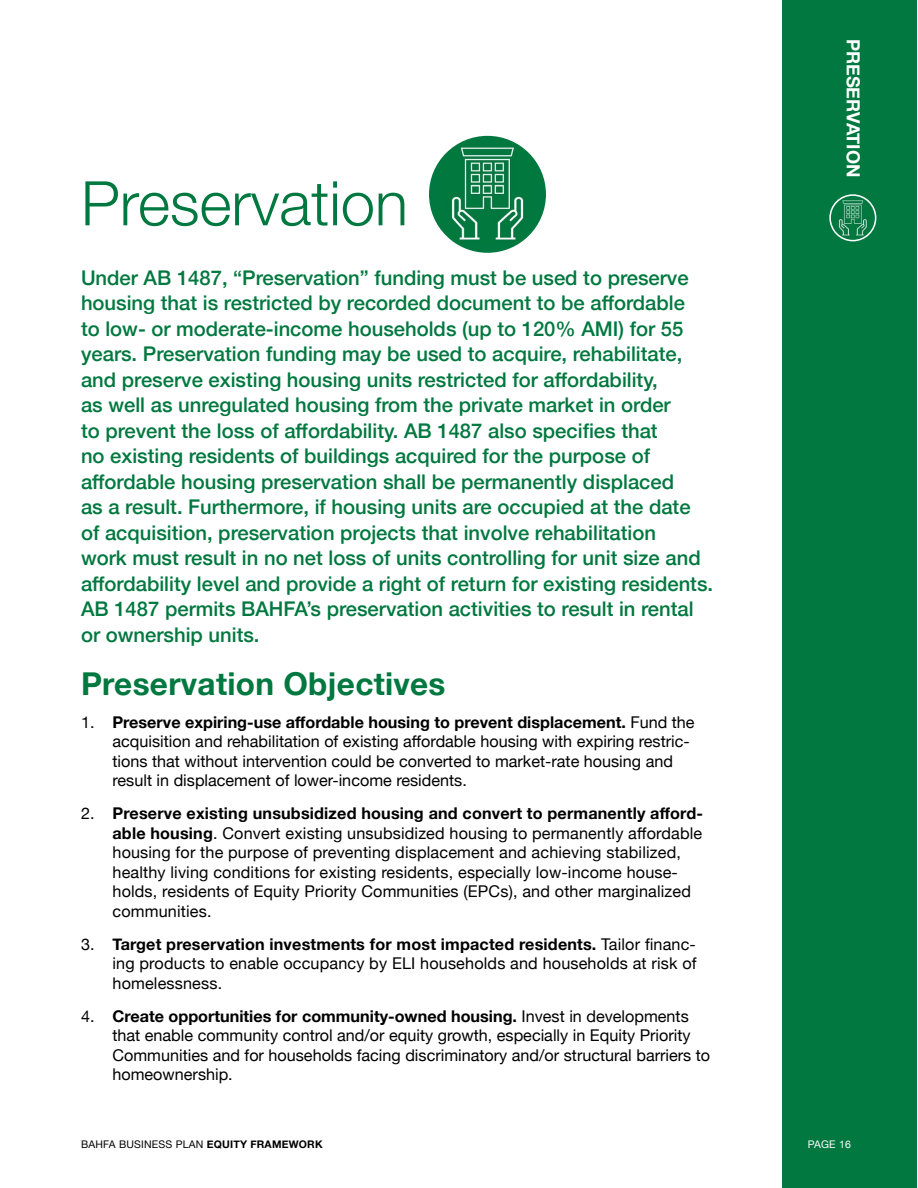
<style>
.page{position:relative;width:918px;height:1188px;background:#fff}
.page>*{position:absolute;margin:0;border:0;box-sizing:border-box;transform-origin:0 0}
.Heading_1_-_Main_Sec{font:300 61.5px "Helvetica Neue";color:#01783f}
.Preservation_Subhead{font:700 31.5px "Helvetica Neue";letter-spacing:.01em;color:#01783f}
.t1{font:500 20.25px/25.5px "Helvetica Neue";color:#01783f}
.Heading_1_-_Main_Sec-2{font:700 18.15px "Helvetica Neue";color:#fff}
.Objectives{font:16.2px/19.5px "Helvetica Neue";color:#000}
.t2{font:10.5px "Helvetica Neue";letter-spacing:.02em;color:#000}
.t3{font:10.5px "Helvetica Neue";letter-spacing:.02em;color:#fff}
.s1{font-weight:700}
</style>
<div class="page">
<svg style="left:427px;top:134px;width:121px;height:121px;background:#2b8e5f"></svg>
<img style="left:439px;top:145px;width:97px;height:98px">
<div style="left:424px;top:131px;width:127px;height:126px;border:5px solid #fff;border-radius:50%"></div>
<div style="left:782px;top:0;width:135px;height:1188px;background:#01783f"></div>
<svg style="left:830px;top:195px;width:46px;height:46px"></svg>
<img style="left:835px;top:199px;width:36px;height:38px">
<div style="left:829px;top:194px;width:47px;height:47px;border:2px solid #fff;border-radius:50%"></div>
<p class="Heading_1_-_Main_Sec" style="left:81px;top:154px;width:328px">Preservation</p>
<p class="t1" style="left:81px;top:263px;width:634px">Under AB 1487, “Preservation” funding must be used to preserve housing that is restricted by recorded document to be affordable<br>to low- or moderate-income households (up to 120% AMI) for 55 years. Preservation funding may be used to acquire, rehabilitate, and preserve existing housing units restricted for affordability,<br>as well as unregulated housing from the private market in order<br>to prevent the loss of affordability. AB 1487 also specifies that<br>no existing residents of buildings acquired for the purpose of affordable housing preservation shall be permanently displaced<br>as a result. Furthermore, if housing units are occupied at the date of acquisition, preservation projects that involve rehabilitation<br>work must result in no net loss of units controlling for unit size and affordability level and provide a right of return for existing residents.<br>AB 1487 permits BAHFA’s preservation activities to result in rental or ownership units.</p>
<p class="Preservation_Subhead" style="left:81px;top:659px;width:366px">Preservation Objectives</p>
<p class="Objectives" style="left:112px;top:713px;width:584px;text-indent:-32px">1. <span class="s1">Preserve expiring-use affordable housing to prevent displacement.</span> Fund the acquisition and rehabilitation of existing affordable housing with expiring restric&shy;tions that without intervention could be converted to market-rate housing and result in displacement of lower-income residents.</p>
<p class="Objectives" style="left:112px;top:805px;width:592px;text-indent:-32px">2. <span class="s1">Preserve existing unsubsidized housing and convert to permanently afford&shy;able housing</span>. Convert existing unsubsidized housing to permanently affordable housing for the purpose of preventing displacement and achieving stabilized, healthy living conditions for existing residents, especially low-income house&shy;holds, residents of Equity Priority Communities (EPCs), and other marginalized communities.</p>
<p class="Objectives" style="left:112px;top:935px;width:586px;text-align:justify;text-indent:-32px">3. <span class="s1">Target preservation investments for most impacted residents.</span> Tailor financ&shy;ing products to enable occupancy by ELI households and households at risk of homelessness.</p>
<p class="Objectives" style="left:112px;top:1007px;width:599px;text-indent:-32px">4. <span class="s1">Create opportunities for community-owned housing.</span> Invest in developments that enable community control and/or equity growth, especially in Equity Priority Communities and for households facing discriminatory and/or structural barriers to homeownership.</p>
<p class="t2" style="left:81px;top:1137px;width:243px">BAHFA BUSINESS PLAN <span class="s1">EQUITY FRAMEWORK</span></p>
<p class="Heading_1_-_Main_Sec-2" style="left:867px;top:39px;width:140px;rotate:90deg">PRESERVATION</p>
<p class="t3" style="left:808px;top:1136px;width:45px">PAGE 16</p>
</div>
